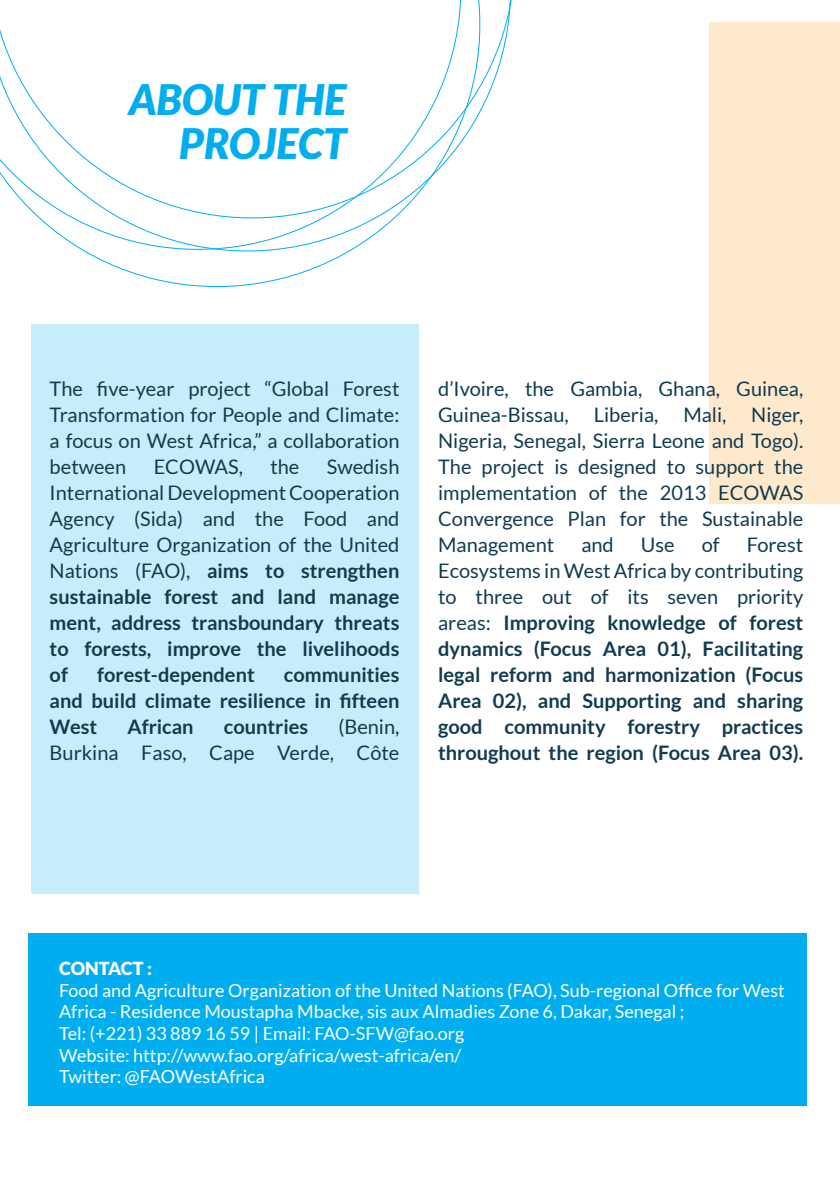
<style>
.page{position:relative;width:840px;height:1191px;background:#fff}
.page>*{position:absolute;margin:0;border:0;box-sizing:border-box;transform-origin:0 0}
.t1{font:italic 900 42px/44px "Lato";color:#00aeef;text-align:right}
.t2{font:20px/26px "Lato";color:#123b50;text-align:justify}
.t3{font:700 20px/26px "Lato";color:#123b50;text-align:justify}
.t4{font:18px/21.6px "Lato";color:#fff}
.t5{font:900 18px "Lato";color:#fff}
.s1{font-weight:700}
.s2{font-weight:400}
.s3{color:#00aeef}
</style>
<div class="page">
<div style="left:709px;top:23px;width:130px;height:481px;background:#ffe9cc"></div>
<div style="left:31px;top:324px;width:387px;height:569px;background:#c7edfb"></div>
<div style="left:28px;top:933px;width:778px;height:173px;background:#00aeef"></div>
<svg style="left:0;top:0;width:510px;height:251px"></svg>
<p class="t1" style="left:129px;top:79px;width:219px">ABOUT THE<br>PROJECT</p>
<p class="t2" style="left:50px;top:376px;width:351px">The five-year project “Global Forest Transformation for People and Climate: a focus on West Africa,” a collaboration between</p>
<p class="t2" style="left:50px;top:454px;width:351px;text-indent:277px">Swedish International Development Cooperation Agency (Sida) and the Food and Agriculture Organization of the United Nations (FAO), <span class="s1">aims to strengthen sustainable forest and land manage ment, address transboundary threats to forests, improve the livelihoods of</span></p>
<p class="t2" style="left:154px;top:454px;width:91px">ECOWAS,</p>
<p class="t2" style="left:270px;top:454px;width:31px">the</p>
<p class="t3" style="left:97px;top:661px;width:159px">forest-dependent</p>
<p class="t3" style="left:50px;top:661px;width:351px;text-indent:234px">communities and build climate resilience in fifteen West</p>
<p class="t2" style="left:50px;top:714px;width:351px;text-align:right">(Benin,<br>Burkina Faso, Cape Verde, Côte</p>
<p class="t3" style="left:127px;top:713px;width:68px">African</p>
<p class="t3" style="left:224px;top:713px;width:86px">countries</p>
<p class="t2" style="left:438px;top:376px;width:366px">d’Ivoire, the Gambia, Ghana, Guinea, Guinea-Bissau, Liberia, Mali, Niger, Nigeria, Senegal, Sierra Leone and Togo).</p>
<p class="t2" style="left:438px;top:454px;width:366px">The project is designed to support the implementation of the 2013 ECOWAS Convergence Plan for the Sustainable Management</p>
<p class="t2" style="left:581px;top:532px;width:34px">and</p>
<p class="t2" style="left:640px;top:532px;width:35px">Use</p>
<p class="t2" style="left:701px;top:532px;width:19px">of</p>
<p class="t3" style="left:438px;top:531px;width:366px;text-indent:308px"><span class="s2">Forest Ecosystems in West Africa by contributing to three out of its seven priority areas:</span> Improving knowledge of forest dynamics (Focus Area 01), Facilitating legal reform and harmonization (Focus Area 02), and Supporting and sharing good community forestry practices throughout the region (Focus Area 03).</p>
<p class="t5" style="left:59px;top:958px;width:94px">CONTACT :</p>
<p class="t4" style="left:59px;top:979px;width:727px">Food and Agriculture Organization of the United Nations (FAO), Sub-regional Office for West<br>Africa - Residence Moustapha Mbacke, sis aux Almadies Zone 6, Dakar, Senegal ;</p>
<p class="t4" style="left:59px;top:1022px;width:406px">Tel: (+221) 33 889 16 59 | Email: FAO-SFW@fao.org</p>
<p class="t4" style="left:59px;top:1044px;width:412px">Website: http://www.fao.org/africa/west-africa/en/ <span class="s3">|</span></p>
<p class="t4" style="left:59px;top:1065px;width:207px">Twitter: @FAOWestAfrica</p>
</div>
